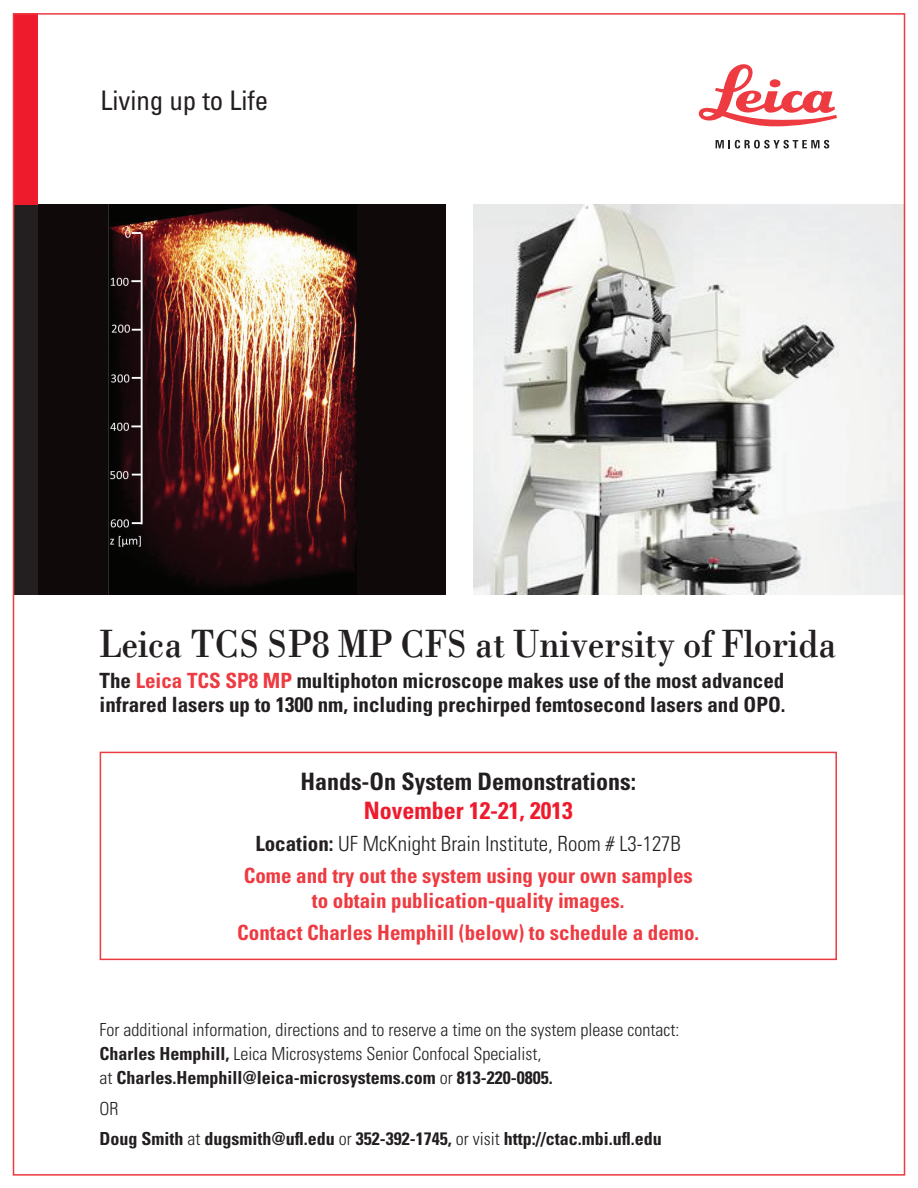
<style>
.page{position:relative;width:918px;height:1188px;background:#fff}
.page>*{position:absolute;margin:0;border:0;box-sizing:border-box;transform-origin:0 0}
.t1{font:40.5px "Leicana";color:#231f20}
.t2{font:condensed 27px "Univers LT Std";color:#231f20}
.t3{font:700 condensed 24px "Univers LT Std";color:#231f20}
.t4{font:700 condensed 24px "Univers LT Std";color:#ee1b2d}
.t5{font:700 condensed 21px/32px "Univers LT Std";color:#ee3a41;text-align:center}
.t6{font:700 condensed 21px/24px "Univers LT Std";color:#231f20}
.t7{font:300 condensed 18px/24px "Univers LT Std";color:#231f20}
.t8{font:700 condensed 18px/30.8px "Univers LT Std";color:#231f20}
.s1{color:#ee3a41}
.s2{color:#231f20}
.s3{font-weight:300;color:#231f20}
.s4{font-weight:700}
.s5{font-weight:300}
</style>
<div class="page">
<div style="left:14px;top:204px;width:432px;height:390px;background:#100909"></div>
<img style="left:108px;top:204px;width:249px;height:390px">
<img style="left:473px;top:204px;width:429px;height:390px">
<div style="left:14px;top:14px;width:24px;height:191px;background:#ee1b2d"></div>
<svg style="left:699px;top:64px;width:138px;height:63px"></svg>
<svg style="left:716px;top:140px;width:113px;height:8px"></svg>
<div style="left:14px;top:205px;width:24px;height:389px;background:#231f20"></div>
<div style="left:100px;top:752px;width:737px;height:208px;border:2px solid #ee3a41"></div>
<h2 class="t2" style="left:100px;top:84px;width:169px">Living up to Life</h2>
<h1 class="t1" style="left:100px;top:619px;width:739px">Leica TCS SP8 MP CFS at University of Florida</h1>
<p class="t6" style="left:100px;top:668px;width:687px">The <span class="s1">Leica TCS SP8 MP</span> multiphoton microscope makes use of the most advanced infrared lasers up to 1300 nm, including prechirped femtosecond lasers and OPO.</p>
<h3 class="t3" style="left:300px;top:767px;width:337px">Hands-On System Demonstrations:</h3>
<h3 class="t4" style="left:364px;top:796px;width:211px">November 12-21, 2013</h3>
<p class="t5" style="left:244px;top:827px;width:451px"><span class="s2">Location:</span> <span class="s3">UF McKnight Brain Institute, Room # L3-127B<br></span>Come and try out the system using your own samples</p>
<p class="t5" style="left:237px;top:884px;width:463px">to obtain publication-quality images.<br>Contact Charles Hemphill (below) to schedule a demo.</p>
<p class="t7" style="left:100px;top:1018px;width:581px">For additional information, directions and to reserve a time on the system please contact:<br><span class="s4">Charles Hemphill,</span> Leica Microsystems Senior Confocal Specialist,<br>at <span class="s4">Charles.Hemphill@leica-microsystems.com</span> or <span class="s4">813-220-0805.</span></p>
<p class="t8" style="left:100px;top:1093px;width:564px"><span class="s5">OR<br></span>Doug Smith <span class="s5">at</span> dugsmith@ufl.edu <span class="s5">or</span> 352-392-1745, <span class="s5">or visit</span> http://ctac.mbi.ufl.edu</p>
</div>
